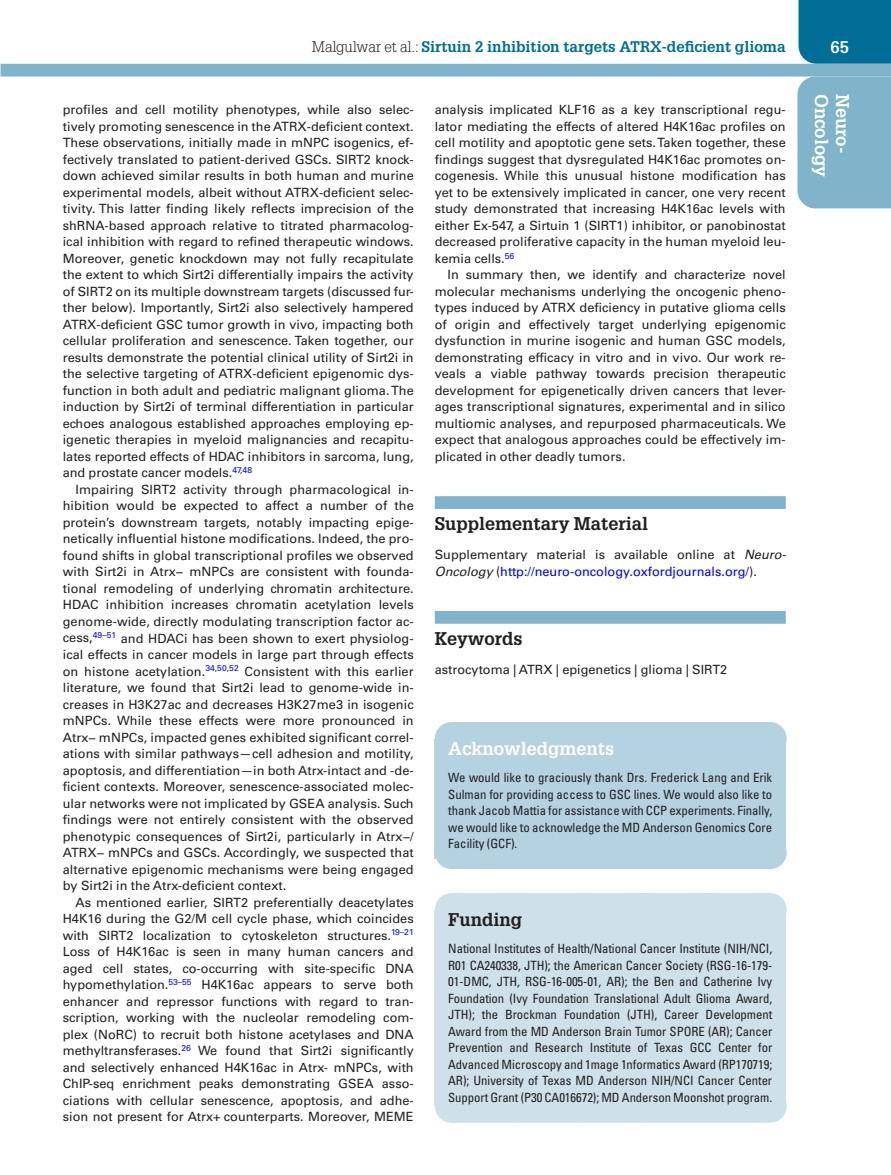
<style>
.page{position:relative;width:891px;height:1175px;background:#fff}
.page>*{position:absolute;margin:0;border:0;box-sizing:border-box;transform-origin:0 0}
.t1{font:700 18px "Glypha LT Std";color:#231f20}
.t2{font:700 18px "Glypha LT Std";color:#fff}
.t3{font:700 16.5px "Glypha LT Std";color:#fff}
.t4{font:700 15px "Glypha LT Std";color:#006e96}
.t5{font:12.75px/16.5px "Univers LT Std";color:#231f20;text-align:justify}
.t6{font:condensed 12.75px/16.5px "Univers LT Std";letter-spacing:-.005em;color:#231f20;text-align:justify}
.s1{font-weight:300;color:#231f20}
.s2{font-style:italic}
.s3{color:#00f}
</style>
<div class="page">
<div style="left:799px;top:0;width:92px;height:64px;background:#006e96"></div>
<div style="left:1px;top:64px;width:890px;height:12px;background:#7fb4ca"></div>
<div style="left:797px;top:76px;width:94px;height:132px;background:#7fb4ca"></div>
<div style="left:435px;top:496px;width:351px;height:13px;background:#7fb4ca"></div>
<div style="left:435px;top:611px;width:351px;height:12px;background:#7fb4ca"></div>
<div style="left:435px;top:739px;width:351px;height:31px;background:#b4d2df"></div>
<div style="left:451px;top:722px;width:318px;height:33px;background:#b4d2df"></div>
<hr style="left:769px;top:722px;width:1px;height:33px;background:#b4d2df">
<div style="left:435px;top:768px;width:351px;height:90px;background:#b4d2df"></div>
<div style="left:451px;top:836px;width:318px;height:33px;background:#b4d2df"></div>
<hr style="left:769px;top:836px;width:1px;height:33px;background:#b4d2df">
<div style="left:435px;top:910px;width:351px;height:33px;background:#cee0ea"></div>
<div style="left:451px;top:893px;width:318px;height:33px;background:#cee0ea"></div>
<hr style="left:769px;top:893px;width:1px;height:33px;background:#cee0ea">
<div style="left:435px;top:940px;width:351px;height:165px;background:#cee0ea"></div>
<div style="left:451px;top:1089px;width:318px;height:33px;background:#cee0ea"></div>
<hr style="left:769px;top:1089px;width:1px;height:33px;background:#cee0ea">
<p class="t4" style="left:312px;top:37px;width:475px"><span class="s1">Malgulwar et al.:</span> Sirtuin 2 inhibition targets ATRX-deficient glioma</p>
<p class="t3" style="left:831px;top:37px;width:20px">65</p>
<h1 class="t2" style="left:833px;top:94px;width:85px;rotate:90deg">Oncology</h1>
<h1 class="t2" style="left:854px;top:94px;width:61px;rotate:90deg">Neuro-</h1>
<p class="t5" style="left:63px;top:102px;width:353px">profiles and cell motility phenotypes, while also selec&shy;tively promoting senescence in the ATRX-deficient context.<br>These observations, initially made in mNPC isogenics, ef&shy;fectively translated to patient-derived GSCs. SIRT2 knock&shy;down achieved similar results in both human and murine experimental models, albeit without ATRX-deficient selec&shy;tivity. This latter finding likely reflects imprecision of the shRNA-based approach relative to titrated pharmacolog&shy;ical inhibition with regard to refined therapeutic windows.<br>Moreover, genetic knockdown may not fully recapitulate the extent to which Sirt2i differentially impairs the activity of SIRT2 on its multiple downstream targets (discussed fur&shy;ther below). Importantly, Sirt2i also selectively hampered ATRX-deficient GSC tumor growth in vivo, impacting both cellular proliferation and senescence. Taken together, our results demonstrate the potential clinical utility of Sirt2i in the selective targeting of ATRX-deficient epigenomic dys&shy;function in both adult and pediatric malignant glioma. The induction by Sirt2i of terminal differentiation in particular echoes analogous established approaches employing ep&shy;igenetic therapies in myeloid malignancies and recapitu&shy;lates reported effects of HDAC inhibitors in sarcoma, lung, and prostate cancer models.<sup>47</sup><sup>,</sup><sup>48</sup></p>
<p class="t5" style="left:63px;top:481px;width:353px;text-indent:13px">Impairing SIRT2 activity through pharmacological in&shy;hibition would be expected to affect a number of the protein’s downstream targets, notably impacting epige&shy;netically influential histone modifications. Indeed, the pro&shy;found shifts in global transcriptional profiles we observed with Sirt2i in Atrx− mNPCs are consistent with founda&shy;tional remodeling of underlying chromatin architecture.<br>HDAC inhibition increases chromatin acetylation levels genome-wide, directly modulating transcription factor ac&shy;cess,<sup>49</sup><sup>–</sup><sup>51</sup> and HDACi has been shown to exert physiolog&shy;ical effects in cancer models in large part through effects on histone acetylation.<sup>34</sup><sup>,</sup><sup>50</sup><sup>,</sup><sup>52</sup> Consistent with this earlier literature, we found that Sirt2i lead to genome-wide in&shy;creases in H3K27ac and decreases H3K27me3 in isogenic mNPCs. While these effects were more pronounced in Atrx− mNPCs, impacted genes exhibited significant correl&shy;ations with similar pathways—cell adhesion and motility, apoptosis, and differentiation—in both Atrx-intact and -de&shy;ficient contexts. Moreover, senescence-associated molec&shy;ular networks were not implicated by GSEA analysis. Such findings were not entirely consistent with the observed phenotypic consequences of Sirt2i, particularly in Atrx−/ ATRX− mNPCs and GSCs. Accordingly, we suspected that alternative epigenomic mechanisms were being engaged by Sirt2i in the Atrx-deficient context.</p>
<p class="t5" style="left:63px;top:894px;width:353px;text-indent:13px">As mentioned earlier, SIRT2 preferentially deacetylates H4K16 during the G2/M cell cycle phase, which coincides with SIRT2 localization to cytoskeleton structures.<sup>19</sup><sup>–</sup><sup>21<br></sup>Loss of H4K16ac is seen in many human cancers and aged cell states, co-occurring with site-specific DNA hypomethylation.<sup>53</sup><sup>–</sup><sup>55</sup> H4K16ac appears to serve both enhancer and repressor functions with regard to tran&shy;scription, working with the nucleolar remodeling com&shy;plex (NoRC) to recruit both histone acetylases and DNA methyltransferases.<sup>26</sup> We found that Sirt2i significantly and selectively enhanced H4K16ac in Atrx- mNPCs, with ChIP-seq enrichment peaks demonstrating GSEA asso&shy;ciations with cellular senescence, apoptosis, and adhe&shy;sion not present for Atrx+ counterparts. Moreover, MEME</p>
<p class="t5" style="left:435px;top:102px;width:353px">analysis implicated KLF16 as a key transcriptional regu&shy;lator mediating the effects of altered H4K16ac profiles on cell motility and apoptotic gene sets. Taken together, these findings suggest that dysregulated H4K16ac promotes on&shy;cogenesis. While this unusual histone modification has yet to be extensively implicated in cancer, one very recent study demonstrated that increasing H4K16ac levels with either Ex-547, a Sirtuin 1 (SIRT1) inhibitor, or panobinostat decreased proliferative capacity in the human myeloid leu&shy;kemia cells.<sup>56</sup></p>
<p class="t5" style="left:435px;top:267px;width:353px;text-indent:13px">In summary then, we identify and characterize novel molecular mechanisms underlying the oncogenic pheno&shy;types induced by ATRX deficiency in putative glioma cells of origin and effectively target underlying epigenomic dysfunction in murine isogenic and human GSC models, demonstrating efficacy in vitro and in vivo. Our work re&shy;veals a viable pathway towards precision therapeutic development for epigenetically driven cancers that lever&shy;ages transcriptional signatures, experimental and in silico multiomic analyses, and repurposed pharmaceuticals. We expect that analogous approaches could be effectively im&shy;plicated in other deadly tumors.</p>
<h1 class="t1" style="left:435px;top:512px;width:215px">Supplementary Material</h1>
<p class="t5" style="left:435px;top:546px;width:353px">Supplementary material is available online at <span class="s2">Neuro-<br>Oncology</span> (<span class="s3">http://neuro-oncology.oxfordjournals.org/</span>).</p>
<h1 class="t1" style="left:435px;top:627px;width:89px">Keywords</h1>
<p class="t5" style="left:435px;top:661px;width:294px">astrocytoma | ATRX | epigenetics | glioma | SIRT2</p>
<h1 class="t2" style="left:448px;top:737px;width:168px">Acknowledgments</h1>
<p class="t6" style="left:448px;top:769px;width:326px">We would like to graciously thank Drs. Frederick Lang and Erik Sulman for providing access to GSC lines. We would also like to thank Jacob Mattia for assistance with CCP experiments. Finally, we would like to acknowledge the MD Anderson Genomics Core Facility (GCF).</p>
<h1 class="t1" style="left:448px;top:908px;width:76px">Funding</h1>
<p class="t6" style="left:448px;top:940px;width:326px">National Institutes of Health/National Cancer Institute (NIH/NCI, R01 CA240338, JTH); the American Cancer Society (RSG-16-179- 01-DMC, JTH, RSG-16-005-01, AR); the Ben and Catherine Ivy Foundation (Ivy Foundation Translational Adult Glioma Award, JTH); the Brockman Foundation (JTH), Career Development Award from the MD Anderson Brain Tumor SPORE (AR); Cancer Prevention and Research Institute of Texas GCC Center for Advanced Microscopy and 1mage 1nformatics Award (RP170719; AR); University of Texas MD Anderson NIH/NCI Cancer Center Support Grant (P30 CA016672); MD Anderson Moonshot program.</p>
</div>
